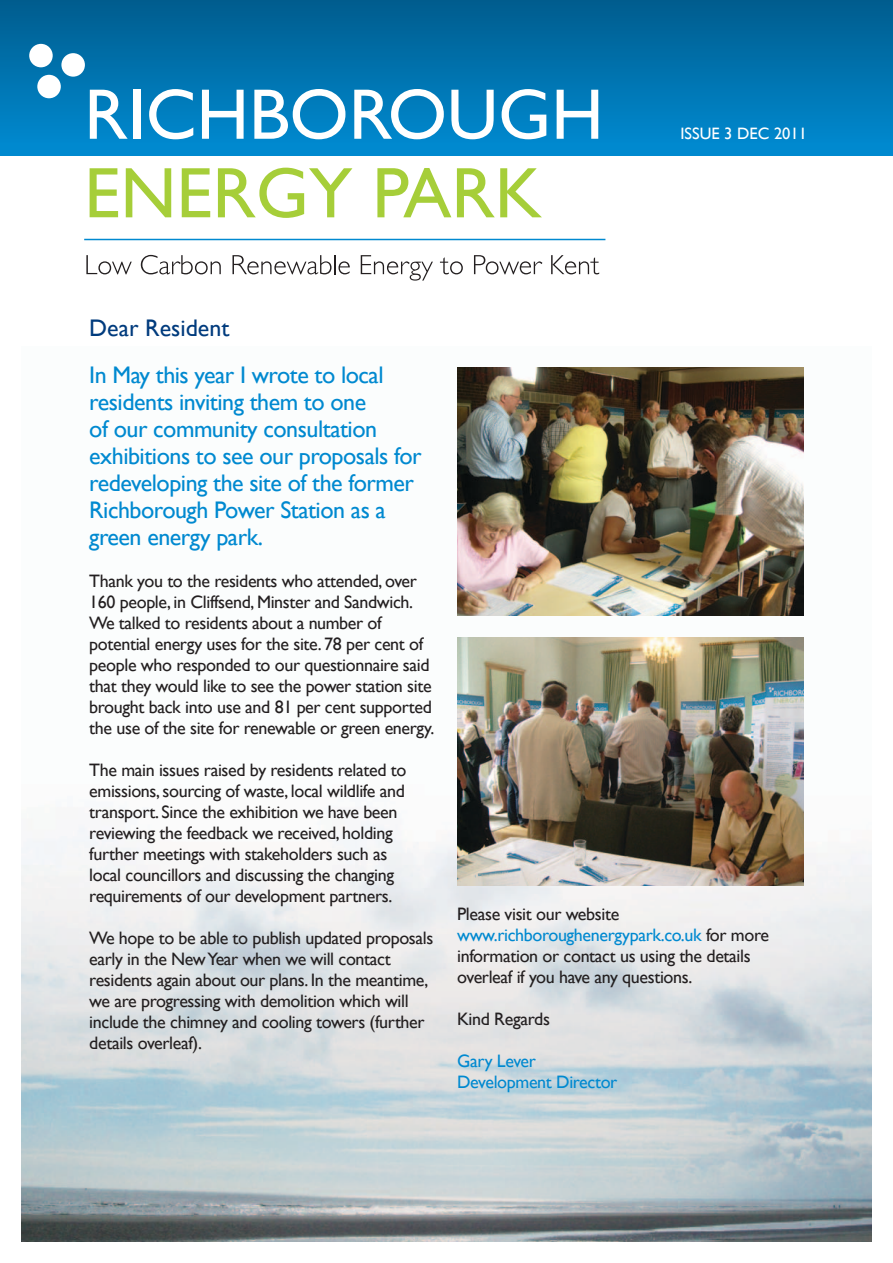
<style>
.page{position:relative;width:893px;height:1263px;background:#fff}
.page>*{position:absolute;margin:0;border:0;box-sizing:border-box;transform-origin:0 0}
.t1{font:24px/27px "Gill Sans";letter-spacing:-.02em;color:#0089d0}
.t2{font:24px "Gill Sans";color:#003b7d}
.t3{font:18px/21px "Gill Sans";letter-spacing:-.02em;color:#231f20}
.t4{font:18px/21px "Gill Sans";letter-spacing:-.02em;color:#0089d0}
.t5{font:16.5px "Gill Sans";color:#fff}
.s1{color:#0089d0}
</style>
<div class="page">
<img style="left:21px;top:367px;width:851px;height:875px">
<div style="left:0;top:0;width:893px;height:156px;background:linear-gradient(to bottom,#005c8e,#028cd3)"></div>
<svg style="left:90px;top:90px;width:38px;height:49px"></svg>
<div style="left:133px;top:90px;width:7px;height:49px;background:#fff"></div>
<svg style="left:149px;top:89px;width:44px;height:50px"></svg>
<svg style="left:202px;top:90px;width:42px;height:49px"></svg>
<svg style="left:254px;top:89px;width:91px;height:50px"></svg>
<svg style="left:354px;top:89px;width:90px;height:50px"></svg>
<svg style="left:451px;top:90px;width:43px;height:49px"></svg>
<svg style="left:502px;top:89px;width:44px;height:50px"></svg>
<svg style="left:557px;top:90px;width:41px;height:49px"></svg>
<svg style="left:90px;top:168px;width:28px;height:49px"></svg>
<svg style="left:126px;top:168px;width:45px;height:49px"></svg>
<svg style="left:182px;top:168px;width:28px;height:49px"></svg>
<svg style="left:218px;top:168px;width:134px;height:50px"></svg>
<svg style="left:377px;top:168px;width:74px;height:49px"></svg>
<svg style="left:457px;top:168px;width:85px;height:49px"></svg>
<div style="left:37px;top:75px;width:24px;height:23px;background:#fff;border-radius:50%"></div>
<div style="left:29px;top:44px;width:24px;height:23px;background:#fff;border-radius:50%"></div>
<div style="left:61px;top:53px;width:24px;height:24px;background:#fff;border-radius:50%"></div>
<svg style="left:86px;top:255px;width:46px;height:19px"></svg>
<svg style="left:141px;top:255px;width:80px;height:19px"></svg>
<svg style="left:232px;top:255px;width:118px;height:19px"></svg>
<svg style="left:361px;top:255px;width:72px;height:26px"></svg>
<svg style="left:440px;top:257px;width:23px;height:17px"></svg>
<svg style="left:474px;top:255px;width:68px;height:19px"></svg>
<svg style="left:551px;top:255px;width:48px;height:19px"></svg>
<hr style="left:84px;top:239px;width:521px;height:1px;background:#0089d0">
<img style="left:457px;top:368px;width:347px;height:248px">
<img style="left:457px;top:637px;width:347px;height:248px">
<p class="t5" style="left:680px;top:123px;width:128px">ISSUE 3 DEC 2011</p>
<h1 class="t2" style="left:89px;top:313px;width:142px">Dear Resident</h1>
<h1 class="t1" style="left:89px;top:361px;width:334px">In May this year I wrote to local residents inviting them to one<br>of our community consultation exhibitions to see our proposals for redeveloping the site of the former<br>Richborough Power Station as a green energy park.</h1>
<p class="t3" style="left:89px;top:570px;width:346px">Thank you to the residents who attended, over 160 people, in Cliffsend, Minster and Sandwich.<br>We talked to residents about a number of potential energy uses for the site. 78 per cent of people who responded to our questionnaire said that they would like to see the power station site brought back into use and 81 per cent supported the use of the site for renewable or green energy.</p>
<p class="t3" style="left:89px;top:759px;width:319px">The main issues raised by residents related to emissions, sourcing of waste, local wildlife and transport. Since the exhibition we have been reviewing the feedback we received, holding further meetings with stakeholders such as local councillors and discussing the changing requirements of our development partners.</p>
<p class="t3" style="left:89px;top:927px;width:346px">We hope to be able to publish updated proposals early in the New Year when we will contact residents again about our plans. In the meantime, we are progressing with demolition which will include the chimney and cooling towers (further details overleaf).</p>
<p class="t3" style="left:457px;top:904px;width:313px">Please visit our website <span class="s1">www.richboroughenergypark.co.uk</span> for more information or contact us using the details overleaf if you have any questions.</p>
<p class="t3" style="left:457px;top:1009px;width:94px">Kind Regards</p>
<p class="t4" style="left:457px;top:1051px;width:162px">Gary Lever<br>Development Director</p>
</div>
